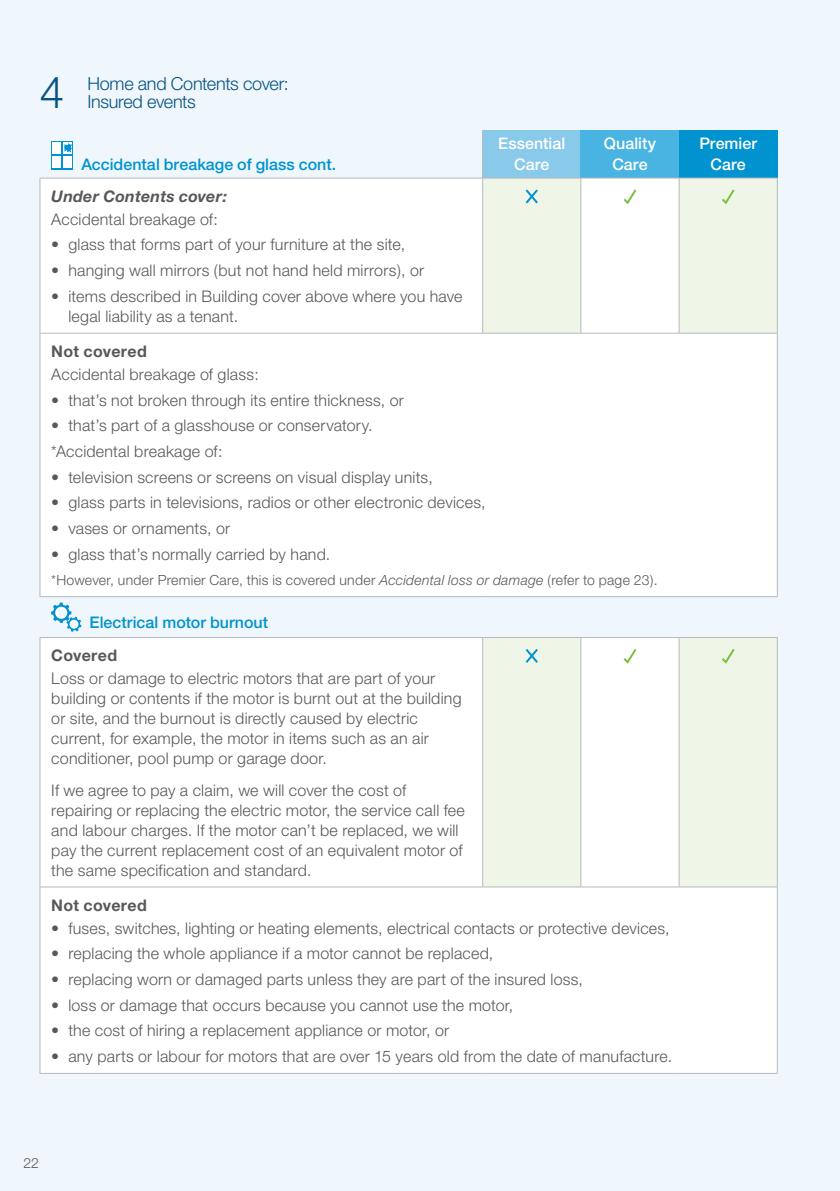
<style>
.page{position:relative;width:840px;height:1191px;background:#fff}
.page>*{position:absolute;margin:0;border:0;box-sizing:border-box;transform-origin:0 0}
.t1{font:300 44px "Helvetica Neue";color:#075282}
.t2{font:300 18px/18px "Helvetica Neue";letter-spacing:-.015em;color:#075282}
.Table_Body_Right{font:300 16px/20px "Helvetica Neue";letter-spacing:.015em;color:#57585a}
.Table_Header_Right{font:500 16px "Helvetica Neue";color:#0093d0}
.Table_Header{font:500 16px/21px "Helvetica Neue";letter-spacing:.005em;color:#fff;text-align:center}
.Table_Head_-_Body_Ri{font:700 16px "Helvetica Neue";letter-spacing:.02em;color:#57585a}
.Table_-_Bullet{font:300 16px "Helvetica Neue";letter-spacing:.015em;color:#57585a}
.Table_Head_-_Body_Ri-2{font:italic 700 16px "Helvetica Neue";letter-spacing:.015em;color:#57585a}
.Table_Body_Right-2{font:300 14px "Helvetica Neue";letter-spacing:.015em;color:#57585a}
.s1{font-style:italic}
</style>
<div class="page">
<div style="left:0;top:0;width:839px;height:1191px;background:#eff7fc"></div>
<div style="left:482px;top:130px;width:98px;height:48px;background:#89c9ea"></div>
<div style="left:580px;top:130px;width:98px;height:48px;background:#49b4e1"></div>
<div style="left:678px;top:130px;width:98px;height:48px;background:#0093d0"></div>
<div style="left:41px;top:179px;width:735px;height:417px;background:#fff"></div>
<svg style="left:483px;top:179px;width:293px;height:154px;fill:#eff6e8"></svg>
<hr style="left:482px;top:178px;width:98px;height:1px;background:#b8b9bc">
<hr style="left:580px;top:178px;width:98px;height:1px;background:#b8b9bc">
<hr style="left:678px;top:178px;width:99px;height:1px;background:#b8b9bc">
<hr style="left:678px;top:178px;width:1px;height:155px;background:#b8b9bc">
<hr style="left:776px;top:178px;width:1px;height:155px;background:#b8b9bc">
<hr style="left:40px;top:178px;width:1px;height:155px;background:#b8b9bc">
<hr style="left:40px;top:333px;width:1px;height:263px;background:#b8b9bc">
<hr style="left:776px;top:333px;width:1px;height:263px;background:#b8b9bc">
<hr style="left:40px;top:596px;width:442px;height:1px;background:#b8b9bc">
<hr style="left:482px;top:596px;width:98px;height:1px;background:#b8b9bc">
<hr style="left:580px;top:596px;width:98px;height:1px;background:#b8b9bc">
<hr style="left:678px;top:596px;width:99px;height:1px;background:#b8b9bc">
<hr style="left:482px;top:130px;width:1px;height:48px;background:#b8b9bc">
<hr style="left:482px;top:178px;width:1px;height:155px;background:#b8b9bc">
<hr style="left:580px;top:178px;width:1px;height:155px;background:#b8b9bc">
<hr style="left:40px;top:333px;width:442px;height:1px;background:#b8b9bc">
<hr style="left:482px;top:333px;width:98px;height:1px;background:#b8b9bc">
<hr style="left:580px;top:333px;width:98px;height:1px;background:#b8b9bc">
<hr style="left:678px;top:333px;width:99px;height:1px;background:#b8b9bc">
<hr style="left:40px;top:178px;width:442px;height:1px;background:#b8b9bc">
<svg style="left:51px;top:141px;width:22px;height:29px"></svg>
<div style="left:52px;top:142px;width:20px;height:25px;background:#fff"></div>
<hr style="left:61px;top:142px;width:2px;height:26px;background:#0093d0">
<svg style="left:52px;top:143px;width:21px;height:12px"></svg>
<svg style="left:523px;top:187px;width:16px;height:19px"></svg>
<svg style="left:621px;top:187px;width:17px;height:19px"></svg>
<svg style="left:719px;top:187px;width:17px;height:19px"></svg>
<svg style="left:51px;top:602px;width:30px;height:30px"></svg>
<div style="left:55px;top:607px;width:12px;height:12px;border:3px solid #fff;border-radius:50%"></div>
<div style="left:70px;top:620px;width:8px;height:8px;border:2px solid #fff;border-radius:50%"></div>
<div style="left:41px;top:638px;width:735px;height:434px;background:#fff"></div>
<svg style="left:483px;top:638px;width:293px;height:248px;fill:#eff6e8"></svg>
<hr style="left:40px;top:637px;width:442px;height:1px;background:#b8b9bc">
<hr style="left:40px;top:638px;width:1px;height:248px;background:#b8b9bc">
<hr style="left:482px;top:637px;width:98px;height:1px;background:#b8b9bc">
<hr style="left:482px;top:638px;width:1px;height:248px;background:#b8b9bc">
<hr style="left:580px;top:637px;width:98px;height:1px;background:#b8b9bc">
<hr style="left:580px;top:638px;width:1px;height:248px;background:#b8b9bc">
<hr style="left:678px;top:637px;width:99px;height:1px;background:#b8b9bc">
<hr style="left:678px;top:638px;width:1px;height:248px;background:#b8b9bc">
<hr style="left:776px;top:638px;width:1px;height:248px;background:#b8b9bc">
<hr style="left:40px;top:886px;width:442px;height:1px;background:#b8b9bc">
<hr style="left:40px;top:887px;width:1px;height:186px;background:#b8b9bc">
<hr style="left:482px;top:886px;width:98px;height:1px;background:#b8b9bc">
<hr style="left:580px;top:886px;width:98px;height:1px;background:#b8b9bc">
<hr style="left:678px;top:886px;width:99px;height:1px;background:#b8b9bc">
<hr style="left:776px;top:887px;width:1px;height:186px;background:#b8b9bc">
<hr style="left:40px;top:1073px;width:442px;height:1px;background:#b8b9bc">
<hr style="left:482px;top:1073px;width:98px;height:1px;background:#b8b9bc">
<hr style="left:580px;top:1073px;width:98px;height:1px;background:#b8b9bc">
<hr style="left:678px;top:1073px;width:99px;height:1px;background:#b8b9bc">
<svg style="left:523px;top:646px;width:16px;height:19px"></svg>
<svg style="left:621px;top:646px;width:17px;height:19px"></svg>
<svg style="left:719px;top:646px;width:17px;height:19px"></svg>
<p class="t1" style="left:40px;top:65px;width:26px">4</p>
<p class="t2" style="left:87px;top:74px;width:203px">Home and Contents cover:<br>Insured events</p>
<p class="Table_Header_Right" style="left:81px;top:154px;width:256px">Accidental breakage of glass cont.</p>
<p class="Table_Header" style="left:498px;top:132px;width:69px">Essential<br>Care</p>
<p class="Table_Header" style="left:603px;top:132px;width:54px">Quality<br>Care</p>
<p class="Table_Header" style="left:699px;top:132px;width:59px">Premier<br>Care</p>
<p class="Table_Head_-_Body_Ri-2" style="left:51px;top:186px;width:177px">Under Contents cover:</p>
<p class="Table_Body_Right" style="left:51px;top:209px;width:168px">Accidental breakage of:</p>
<p class="Table_Body_Right" style="left:51px;top:234px;width:355px">• glass that forms part of your furniture at the site,</p>
<p class="Table_Body_Right" style="left:51px;top:260px;width:374px">• hanging wall mirrors (but not hand held mirrors), or</p>
<p class="Table_Body_Right" style="left:68px;top:286px;width:395px;text-indent:-17px">• items described in Building cover above where you have legal liability as a tenant.</p>
<p class="Table_Head_-_Body_Ri" style="left:51px;top:341px;width:97px">Not covered</p>
<p class="Table_Body_Right" style="left:51px;top:364px;width:209px">Accidental breakage of glass:</p>
<p class="Table_Body_Right" style="left:51px;top:389px;width:354px">• that’s not broken through its entire thickness, or</p>
<p class="Table_Body_Right" style="left:51px;top:415px;width:323px">• that’s part of a glasshouse or conservatory.</p>
<p class="Table_-_Bullet" style="left:51px;top:441px;width:172px">*Accidental breakage of:</p>
<p class="Table_Body_Right" style="left:51px;top:466px;width:383px">• television screens or screens on visual display units,</p>
<p class="Table_Body_Right" style="left:51px;top:492px;width:435px">• glass parts in televisions, radios or other electronic devices,</p>
<p class="Table_Body_Right" style="left:51px;top:518px;width:180px">• vases or ornaments, or</p>
<p class="Table_Body_Right" style="left:51px;top:543px;width:280px">• glass that’s normally carried by hand.</p>
<p class="Table_Body_Right-2" style="left:51px;top:572px;width:607px">*However, under Premier Care, this is covered under <span class="s1">Accidental loss or damage</span> (refer to page 23).</p>
<p class="Table_Header_Right" style="left:90px;top:612px;width:180px">Electrical motor burnout</p>
<p class="Table_Head_-_Body_Ri" style="left:51px;top:646px;width:67px">Covered</p>
<p class="Table_Body_Right" style="left:51px;top:668px;width:411px">Loss or damage to electric motors that are part of your building or contents if the motor is burnt out at the building or site, and the burnout is directly caused by electric current, for example, the motor in items such as an air conditioner, pool pump or garage door.</p>
<p class="Table_Body_Right" style="left:51px;top:779px;width:415px">If we agree to pay a claim, we will cover the cost of repairing or replacing the electric motor, the service call fee and labour charges. If the motor can’t be replaced, we will pay the current replacement cost of an equivalent motor of the same specification and standard.</p>
<p class="Table_Head_-_Body_Ri" style="left:51px;top:895px;width:97px">Not covered</p>
<p class="Table_Body_Right" style="left:51px;top:917px;width:619px">• fuses, switches, lighting or heating elements, electrical contacts or protective devices,</p>
<p class="Table_Body_Right" style="left:51px;top:943px;width:443px">• replacing the whole appliance if a motor cannot be replaced,</p>
<p class="Table_Body_Right" style="left:51px;top:969px;width:533px">• replacing worn or damaged parts unless they are part of the insured loss,</p>
<p class="Table_Body_Right" style="left:51px;top:994px;width:463px">• loss or damage that occurs because you cannot use the motor,</p>
<p class="Table_Body_Right" style="left:51px;top:1020px;width:399px">• the cost of hiring a replacement appliance or motor, or</p>
<p class="Table_Body_Right" style="left:51px;top:1046px;width:622px">• any parts or labour for motors that are over 15 years old from the date of manufacture.</p>
<p class="Table_Body_Right-2" style="left:23px;top:1154px;width:17px">22</p>
</div>
